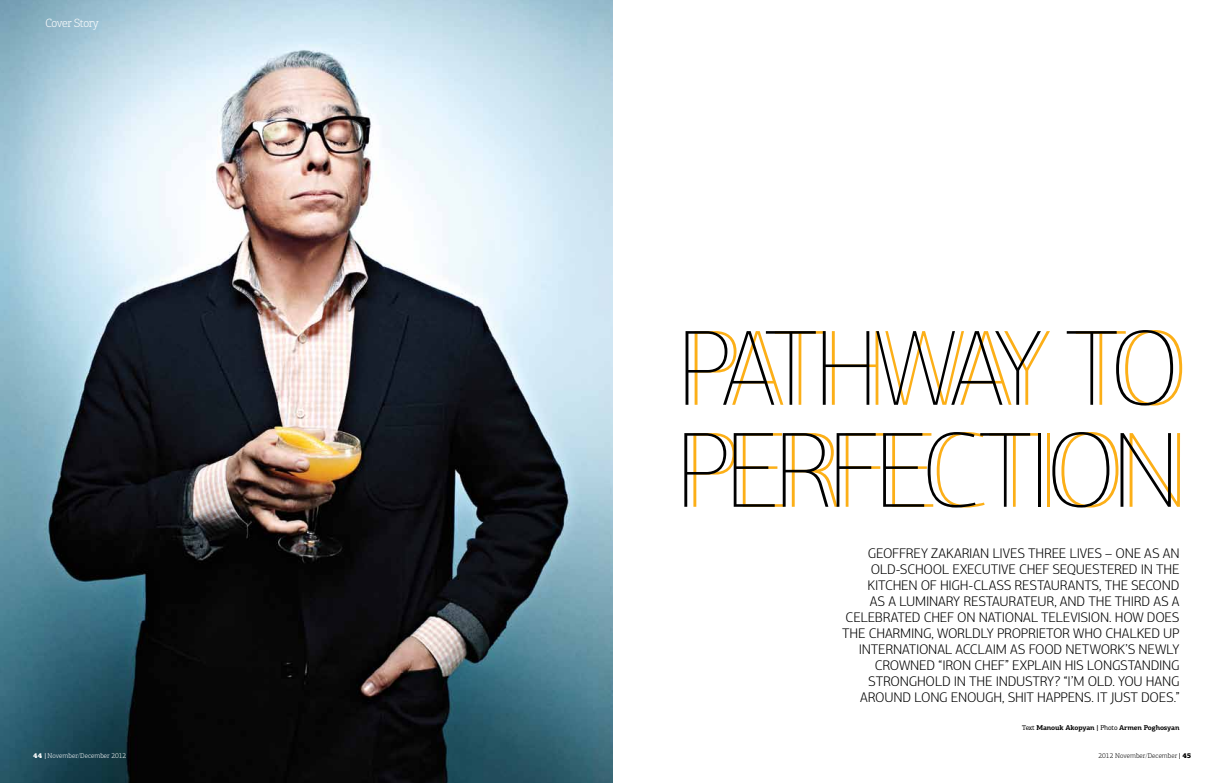
<style>
.page{position:relative;width:1225px;height:783px;background:#fff}
.page>*{position:absolute;margin:0;border:0;box-sizing:border-box;transform-origin:0 0}
.t1{font:108px/101.9px "PF Centro Sans Pro X Thin";letter-spacing:-.035em;color:#000}
.t2{font:300 14px/16px "PF Centro Sans Pro";letter-spacing:-.015em;color:#000;text-align:right}
.t3{font:300 12px "PF Centro Slab Pro";letter-spacing:-.035em;color:#fff}
.t4{font:700 7px "PF Centro Slab Pro";letter-spacing:-.02em;color:#000}
.t5{font:300 7px "PF Centro Slab Pro";letter-spacing:.005em;color:#fff}
.t6{font:300 7px "PF Centro Slab Pro";letter-spacing:.005em;color:#000}
.s1{font-weight:400}
.s2{font-weight:900}
.s3{font-weight:500}
</style>
<div class="page">
<img style="left:0;top:0;width:612px;height:782px">
<p class="t3" style="left:45px;top:16px;width:55px">Cover Story</p>
<h1 class="t1" style="left:675px;top:317px;width:505px">PATHWAY TO<br>PERFECTION</h1>
<p class="t2" style="left:842px;top:545px;width:339px">GEOFFREY ZAKARIAN LIVES THREE LIVES – ONE AS AN OLD-SCHOOL EXECUTIVE CHEF SEQUESTERED IN THE KITCHEN OF HIGH-CLASS RESTAURANTS, THE SECOND<br>AS A LUMINARY RESTAURATEUR, AND THE THIRD AS A CELEBRATED CHEF ON NATIONAL TELEVISION. HOW DOES THE CHARMING, WORLDLY PROPRIETOR WHO CHALKED UP INTERNATIONAL ACCLAIM AS FOOD NETWORK’S NEWLY CROWNED “IRON CHEF” EXPLAIN HIS LONGSTANDING STRONGHOLD IN THE INDUSTRY? “I’M OLD. YOU HANG AROUND LONG ENOUGH, SHIT HAPPENS. IT JUST DOES.”</p>
<p class="t4" style="left:1022px;top:722px;width:159px"><span class="s1">Text</span> Manouk Akopyan | <span class="s1">Photo</span> Armen Poghosyan</p>
<p class="t5" style="left:33px;top:751px;width:95px"><span class="s2">44</span> <span class="s3">|</span> November/December 2012</p>
<p class="t6" style="left:1098px;top:751px;width:94px">2012 November/December <span class="s3">|</span> <span class="s2">45</span></p>
</div>
